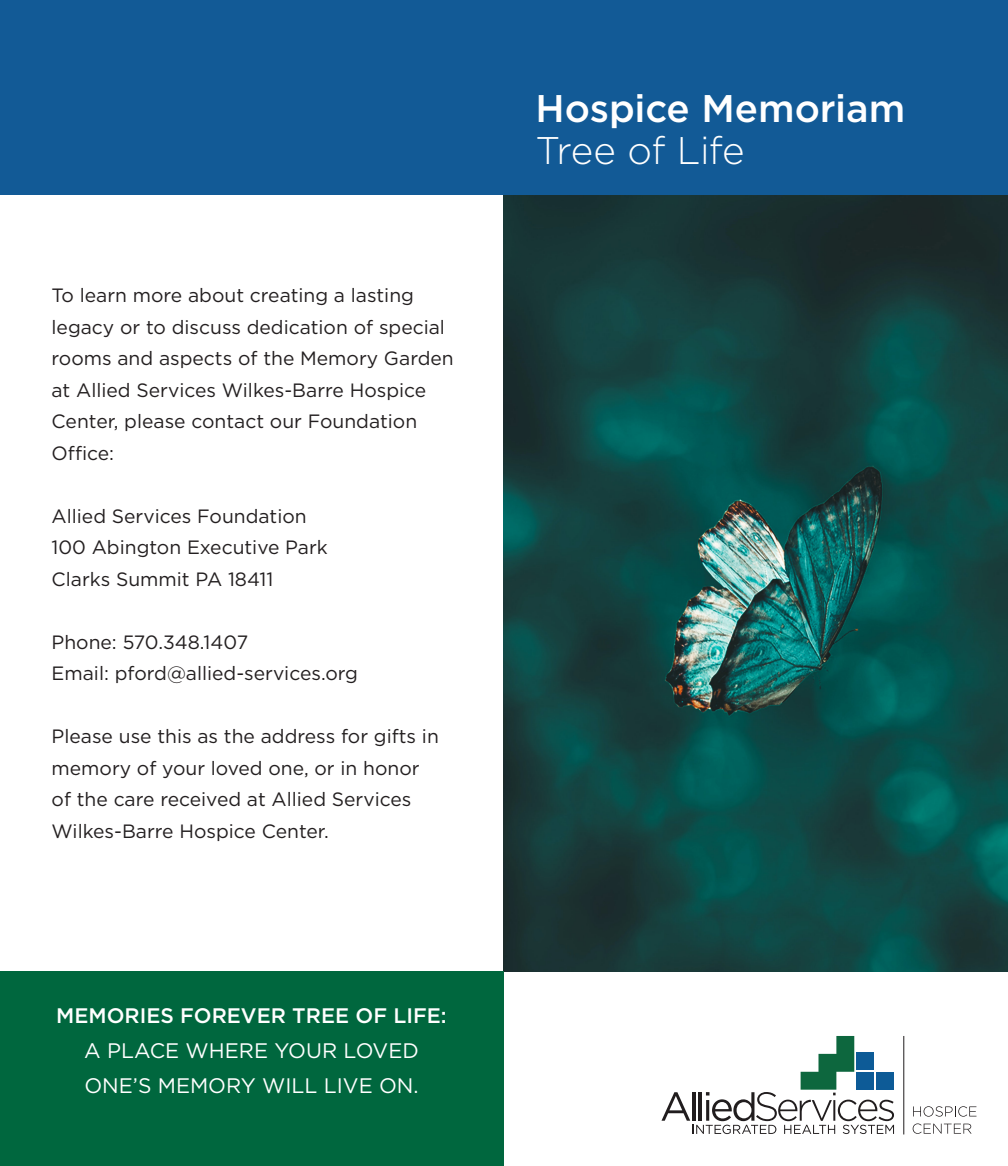
<style>
.page{position:relative;width:1008px;height:1166px;background:#fff}
.page>*{position:absolute;margin:0;border:0;box-sizing:border-box;transform-origin:0 0}
.t1{font:500 38.5px "Gotham";letter-spacing:-.005em;color:#fff}
.t2{font:300 38.5px "Gotham";letter-spacing:-.02em;color:#fff}
.t3{font:21px "Gotham";color:#fff}
.t4{font:500 21px "Gotham";color:#fff}
.t5{font:19.25px/31.5px "Gotham";color:#231f20}
</style>
<div class="page">
<img style="left:504px;top:195px;width:504px;height:776px">
<div style="left:0;top:971px;width:503px;height:195px;background:#00673e"></div>
<div style="left:0;top:0;width:1008px;height:195px;background:#125a96"></div>
<svg style="left:661px;top:1036px;width:233px;height:98px"></svg>
<hr style="left:903px;top:1036px;width:1px;height:98px;background:#211d1e">
<svg style="left:913px;top:1106px;width:63px;height:10px"></svg>
<svg style="left:913px;top:1123px;width:59px;height:10px"></svg>
<p class="t5" style="left:52px;top:279px;width:404px">To learn more about creating a lasting legacy or to discuss dedication of special rooms and aspects of the Memory Garden at Allied Services Wilkes-Barre Hospice Center, please contact our Foundation Office:</p>
<p class="t5" style="left:52px;top:500px;width:257px">Allied Services Foundation</p>
<p class="t5" style="left:52px;top:531px;width:278px">100 Abington Executive Park</p>
<p class="t5" style="left:52px;top:563px;width:223px">Clarks Summit PA 18411</p>
<p class="t5" style="left:52px;top:626px;width:198px">Phone: 570.348.1407</p>
<p class="t5" style="left:52px;top:657px;width:308px">Email: pford@allied-services.org</p>
<p class="t5" style="left:52px;top:720px;width:389px">Please use this as the address for gifts in memory of your loved one, or in honor of the care received at Allied Services Wilkes-Barre Hospice Center.</p>
<p class="t4" style="left:56px;top:1003px;width:392px">MEMORIES FOREVER TREE OF LIFE:</p>
<p class="t3" style="left:84px;top:1038px;width:336px">A PLACE WHERE YOUR LOVED</p>
<p class="t3" style="left:84px;top:1073px;width:336px">ONE’S MEMORY WILL LIVE ON.</p>
<p class="t1" style="left:536px;top:85px;width:371px">Hospice Memoriam</p>
<p class="t2" style="left:536px;top:127px;width:211px">Tree of Life</p>
</div>
